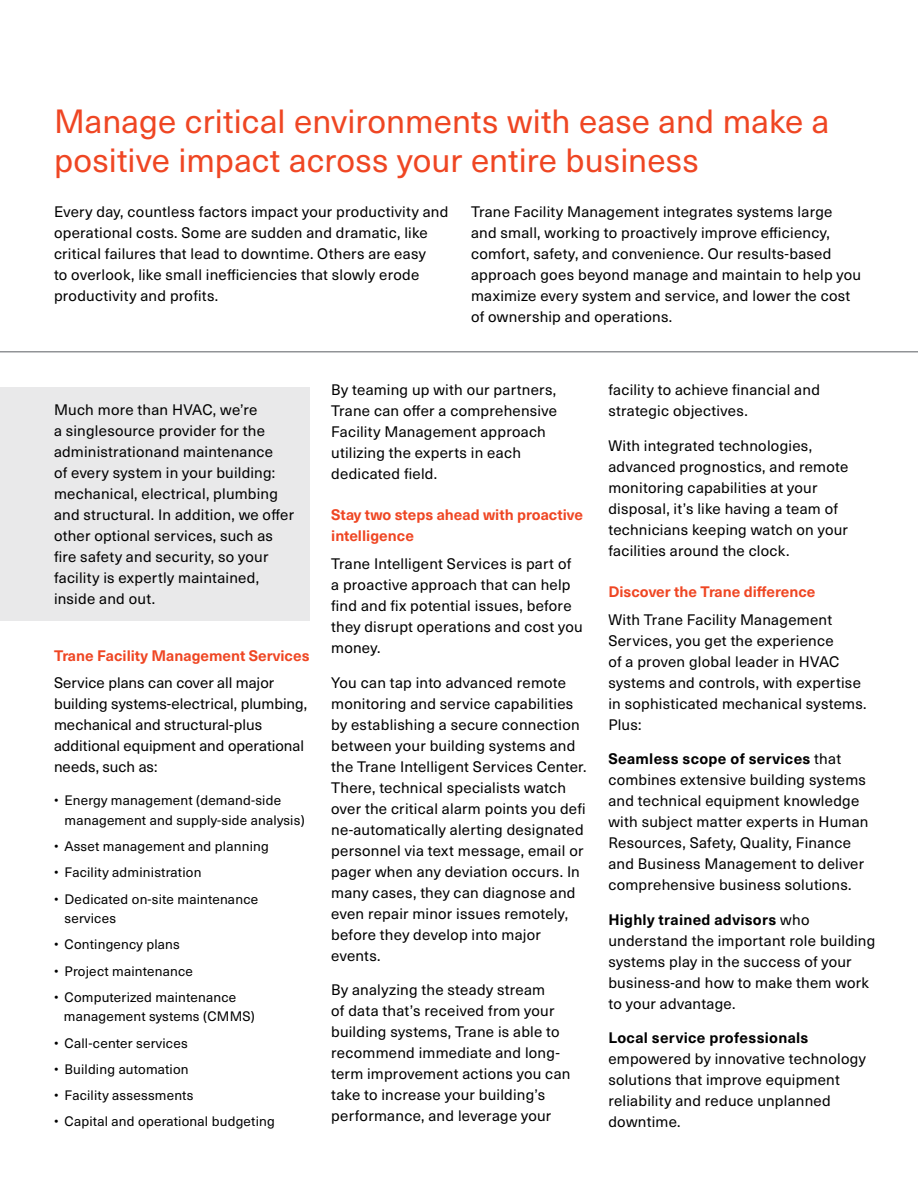
<style>
.page{position:relative;width:918px;height:1188px;background:#fff}
.page>*{position:absolute;margin:0;border:0;box-sizing:border-box;transform-origin:0 0}
.t1{font:33px/39px "Neue Haas Unica W1 G";letter-spacing:.005em;color:#ef4623}
.t2{font:15px/21px "Neue Haas Unica W1 G";letter-spacing:.015em;color:#000}
.t3{font:700 15px/21px "Neue Haas Unica W1 G";color:#ef4623}
.t4{font:700 15px "Neue Haas Unica W1 G";letter-spacing:.02em;color:#000}
.t5{font:13.5px/19.5px "Neue Haas Unica W1 G";letter-spacing:.015em;color:#000}
.s1{color:#fff}
.s2{font-weight:700}
</style>
<div class="page">
<div style="left:0;top:387px;width:310px;height:233px;background:#e9e9ea"></div>
<hr style="left:0;top:351px;width:918px;height:1px;background:#919396">
<h1 class="t1" style="left:54px;top:100px;width:777px">Manage critical environments with ease and make a positive impact across your entire business</h1>
<p class="t2" style="left:54px;top:200px;width:396px">Every day, countless factors impact your productivity and operational costs. Some are sudden and dramatic, like critical failures that lead to downtime. Others are easy<br>to overlook, like small inefficiencies that slowly erode productivity and profits.</p>
<p class="t2" style="left:471px;top:200px;width:392px">Trane Facility Management integrates systems large and small, working to proactively improve efficiency, comfort, safety, and convenience. Our results-based approach goes beyond manage and maintain to help you maximize every system and service, and lower the cost of ownership and operations.</p>
<p class="t2" style="left:54px;top:399px;width:242px">Much more than HVAC, we’re<br>a singlesource provider for the administrationand maintenance<br>of every system in your building: mechanical, electrical, plumbing and structural. In addition, we offer other optional services, such as fire safety and security, so your facility is expertly maintained, inside and out.</p>
<p class="t3" style="left:54px;top:644px;width:257px">Trane Facility Management Services</p>
<p class="t2" style="left:54px;top:672px;width:255px">Service plans can cover all major building systems-electrical, plumbing, mechanical and structural-plus additional equipment and operational needs, such as:</p>
<p class="t5" style="left:65px;top:790px;width:242px;text-indent:-11px">• Energy management (demand-side management and supply-side analysis)</p>
<p class="t5" style="left:54px;top:836px;width:216px">• Asset management and planning</p>
<p class="t5" style="left:54px;top:862px;width:149px">• Facility administration</p>
<p class="t5" style="left:65px;top:888px;width:234px;text-indent:-11px">• Dedicated on-site maintenance <span class="s1">sersr&shy;</span>services</p>
<p class="t5" style="left:54px;top:934px;width:127px">• Contingency plans</p>
<p class="t5" style="left:54px;top:960px;width:140px">• Project maintenance</p>
<p class="t5" style="left:64px;top:987px;width:192px;text-indent:-10px">• Computerized maintenance management systems (CMMS)</p>
<p class="t5" style="left:54px;top:1032px;width:135px">• Call-center services</p>
<p class="t5" style="left:54px;top:1059px;width:136px">• Building automation</p>
<p class="t5" style="left:54px;top:1085px;width:141px">• Facility assessments</p>
<p class="t5" style="left:54px;top:1111px;width:222px">• Capital and operational budgeting</p>
<p class="t2" style="left:331px;top:378px;width:228px">By teaming up with our partners,<br>Trane can offer a comprehensive<br>Facility Management approach utilizing the experts in each dedicated field.</p>
<p class="t3" style="left:331px;top:504px;width:253px">Stay two steps ahead with proactive intelligence</p>
<p class="t2" style="left:331px;top:552px;width:253px">Trane Intelligent Services is part of a proactive approach that can help find and fix potential issues, before they disrupt operations and cost you money.</p>
<p class="t2" style="left:331px;top:671px;width:257px">You can tap into advanced remote monitoring and service capabilities by establishing a secure connection between your building systems and the Trane Intelligent Services Center.<br>There, technical specialists watch over the critical alarm points you defi ne-automatically alerting designated personnel via text message, email or pager when any deviation occurs. In many cases, they can diagnose and even repair minor issues remotely, before they develop into major events.</p>
<p class="t2" style="left:331px;top:978px;width:241px">By analyzing the steady stream<br>of data that’s received from your building systems, Trane is able to recommend immediate and long&shy;term improvement actions you can take to increase your building’s performance, and leverage your</p>
<p class="t2" style="left:608px;top:378px;width:213px">facility to achieve financial and strategic objectives.</p>
<p class="t2" style="left:608px;top:434px;width:242px">With integrated technologies, advanced prognostics, and remote monitoring capabilities at your disposal, it’s like having a team of technicians keeping watch on your facilities around the clock.</p>
<p class="t3" style="left:608px;top:580px;width:209px">Discover the Trane difference</p>
<p class="t2" style="left:608px;top:608px;width:260px">With Trane Facility Management<br>Services, you get the experience<br>of a proven global leader in HVAC systems and controls, with expertise in sophisticated mechanical systems.<br>Plus:</p>
<p class="t2" style="left:608px;top:747px;width:262px"><span class="s2">Seamless scope of services</span> that combines extensive building systems and technical equipment knowledge with subject matter experts in Human Resources, Safety, Quality, Finance and Business Management to deliver comprehensive business solutions.</p>
<p class="t2" style="left:608px;top:908px;width:268px"><span class="s2">Highly trained advisors</span> who understand the important role building systems play in the success of your business-and how to make them work to your advantage.</p>
<p class="t4" style="left:608px;top:1026px;width:201px">Local service professionals</p>
<p class="t2" style="left:608px;top:1047px;width:259px">empowered by innovative technology solutions that improve equipment reliability and reduce unplanned downtime.</p>
</div>
